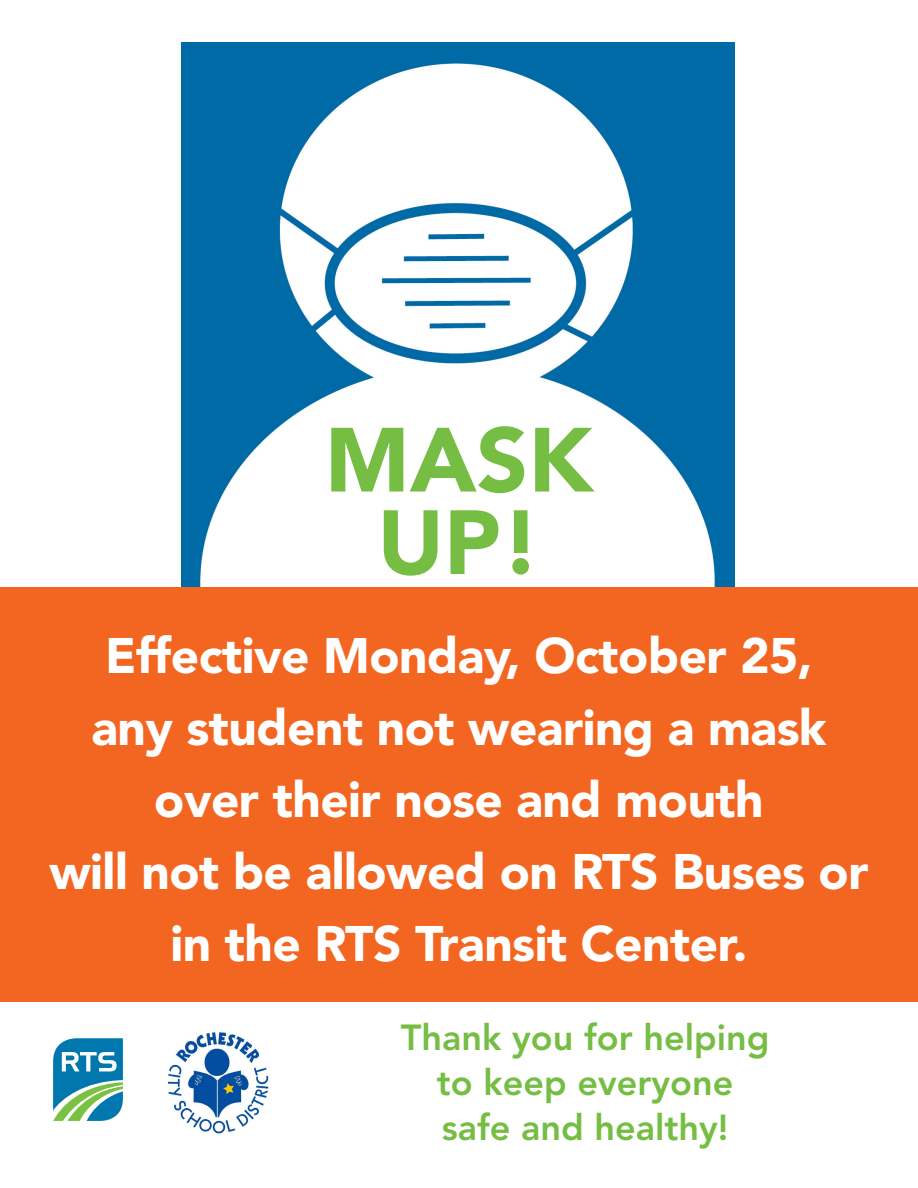
<style>
.page{position:relative;width:918px;height:1188px;background:#fff}
.page>*{position:absolute;margin:0;border:0;box-sizing:border-box;transform-origin:0 0}
.t1{font:900 90px/82.5px "Avenir LT Std";color:#75bd43;text-align:center}
.t2{font:900 49.5px/72px "Avenir LT Std";letter-spacing:-.01em;color:#fff;text-align:center}
.t3{font:800 36px/45px "Avenir LT Std";color:#75bd43;text-align:center}
</style>
<div class="page">
<svg style="left:53px;top:1038px;width:70px;height:83px"></svg>
<img style="left:182px;top:43px;width:553px;height:544px">
<div style="left:306px;top:423px;width:306px;height:182px;background:#fff"></div>
<div style="left:0;top:587px;width:918px;height:415px;background:#f36621"></div>
<img style="left:168px;top:1031px;width:101px;height:103px">
<p class="t1" style="left:325px;top:419px;width:270px">MASK<br>UP!</p>
<p class="t2" style="left:105px;top:619px;width:709px">Effective Monday, October 25,</p>
<p class="t2" style="left:50px;top:691px;width:820px">any student not wearing a mask over their nose and mouth<br>will not be allowed on RTS Buses or in the RTS Transit Center.</p>
<p class="t3" style="left:401px;top:1015px;width:370px">Thank you for helping to keep everyone safe and healthy!</p>
</div>
